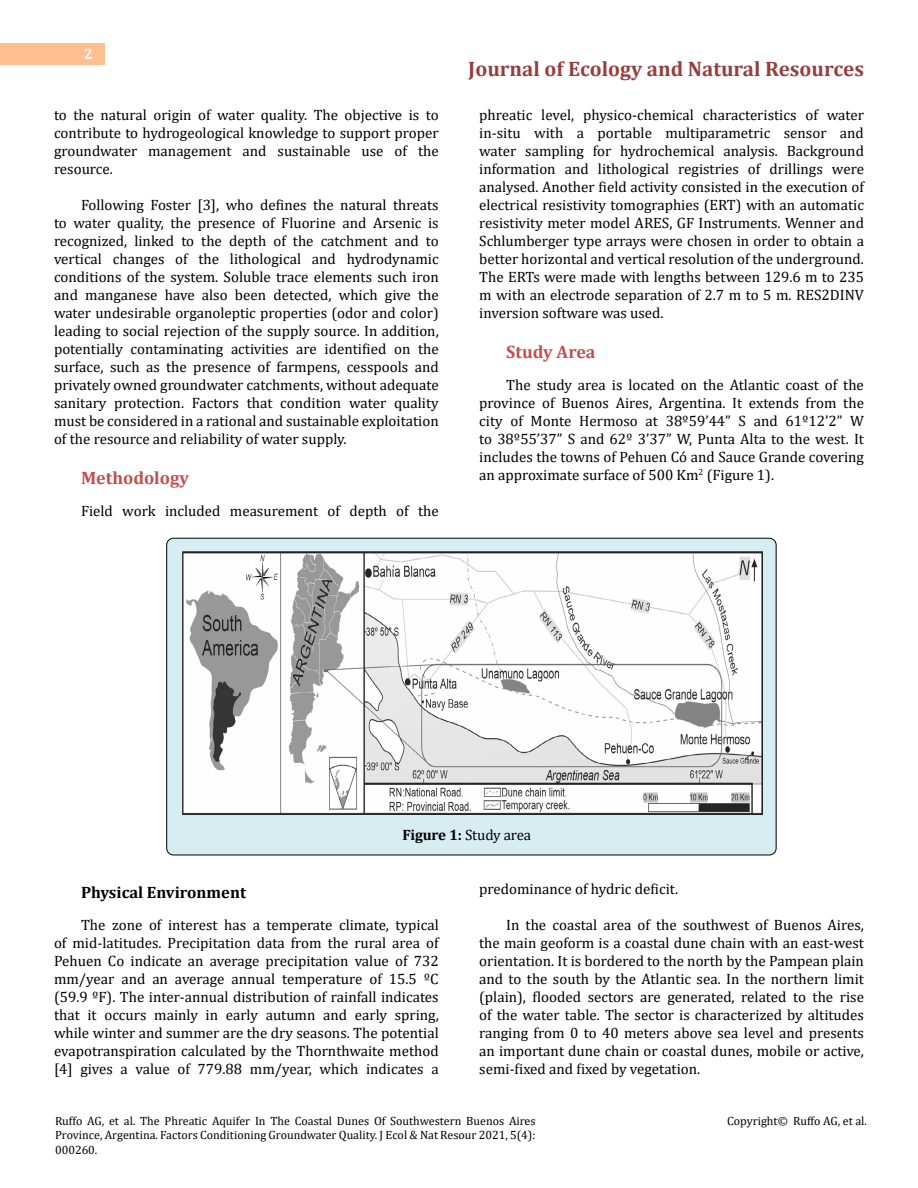
<style>
.page{position:relative;width:918px;height:1188px;background:#fff}
.page>*{position:absolute;margin:0;border:0;box-sizing:border-box;transform-origin:0 0}
.t1{font:700 21px "Cambria";color:#953f3c}
.t2{font:700 18px "Cambria";color:#c0504d}
.t3{font:700 16.5px "Cambria";color:#000}
.t4{font:15px/18px "Cambria";color:#000;text-align:justify}
.t5{font:700 15px "Cambria";color:#fff}
.t6{font:12px/14.4px "Cambria";color:#000;text-align:justify}
.s1{font-weight:700}
</style>
<div class="page">
<div style="left:0;top:43px;width:105px;height:21px;background:#ffbf91"></div>
<div style="left:167px;top:538px;width:609px;height:317px;background:#d8edf2;border-radius:7px"></div>
<img style="left:182px;top:552px;width:581px;height:262px">
<p class="t5" style="left:84px;top:44px;width:10px">2</p>
<p class="t4" style="left:54px;top:105px;width:386px">to the natural origin of water quality. The objective is to contribute to hydrogeological knowledge to support proper groundwater management and sustainable use of the resource.</p>
<p class="t4" style="left:54px;top:195px;width:386px;text-indent:27px">Following Foster [3], who defines the natural threats to water quality, the presence of Fluorine and Arsenic is recognized, linked to the depth of the catchment and to vertical changes of the lithological and hydrodynamic conditions of the system. Soluble trace elements such iron and manganese have also been detected, which give the water undesirable organoleptic properties (odor and color) leading to social rejection of the supply source. In addition, potentially contaminating activities are identified on the surface, such as the presence of farmpens, cesspools and privately owned groundwater catchments, without adequate sanitary protection. Factors that condition water quality must be considered in a rational and sustainable exploitation of the resource and reliability of water supply.</p>
<p class="t2" style="left:81px;top:465px;width:110px">Methodology</p>
<p class="t4" style="left:81px;top:501px;width:359px">Field work included measurement of depth of the</p>
<h1 class="t1" style="left:468px;top:54px;width:397px">Journal of Ecology and Natural Resources</h1>
<p class="t4" style="left:479px;top:105px;width:386px">phreatic level, physico-chemical characteristics of water in-situ with a portable multiparametric sensor and water sampling for hydrochemical analysis. Background information and lithological registries of drillings were analysed. Another field activity consisted in the execution of electrical resistivity tomographies (ERT) with an automatic resistivity meter model ARES, GF Instruments. Wenner and Schlumberger type arrays were chosen in order to obtain a better horizontal and vertical resolution of the underground.<br>The ERTs were made with lengths between 129.6 m to 235 m with an electrode separation of 2.7 m to 5 m. RES2DINV inversion software was used.</p>
<p class="t2" style="left:506px;top:339px;width:91px">Study Area</p>
<p class="t4" style="left:479px;top:375px;width:386px;text-indent:27px">The study area is located on the Atlantic coast of the province of Buenos Aires, Argentina. It extends from the city of Monte Hermoso at 38º59’44” S and 61º12’2” W to 38º55’37” S and 62º 3’37” W, Punta Alta to the west. It includes the towns of Pehuen Có and Sauce Grande covering an approximate surface of 500 Km<sup>2</sup> (Figure 1).</p>
<p class="t4" style="left:402px;top:825px;width:130px"><span class="s1">Figure 1:</span> Study area</p>
<p class="t3" style="left:81px;top:881px;width:167px">Physical Environment</p>
<p class="t4" style="left:54px;top:915px;width:386px;text-indent:27px">The zone of interest has a temperate climate, typical of mid-latitudes. Precipitation data from the rural area of Pehuen Co indicate an average precipitation value of 732 mm/year and an average annual temperature of 15.5 ºC (59.9 ºF). The inter-annual distribution of rainfall indicates that it occurs mainly in early autumn and early spring, while winter and summer are the dry seasons. The potential evapotranspiration calculated by the Thornthwaite method [4] gives a value of 779.88 mm/year, which indicates a</p>
<p class="t4" style="left:479px;top:879px;width:201px">predominance of hydric deficit.</p>
<p class="t4" style="left:479px;top:915px;width:386px;text-indent:27px">In the coastal area of the southwest of Buenos Aires, the main geoform is a coastal dune chain with an east-west orientation. It is bordered to the north by the Pampean plain and to the south by the Atlantic sea. In the northern limit (plain), flooded sectors are generated, related to the rise of the water table. The sector is characterized by altitudes ranging from 0 to 40 meters above sea level and presents an important dune chain or coastal dunes, mobile or active, semi-fixed and fixed by vegetation.</p>
<p class="t6" style="left:55px;top:1114px;width:482px">Ruffo AG, et al. The Phreatic Aquifer In The Coastal Dunes Of Southwestern Buenos Aires Province, Argentina. Factors Conditioning Groundwater Quality. J Ecol &amp; Nat Resour 2021, 5(4):<br>000260.</p>
<p class="t6" style="left:727px;top:1114px;width:141px">Copyright© Ruffo AG, et al.</p>
</div>
